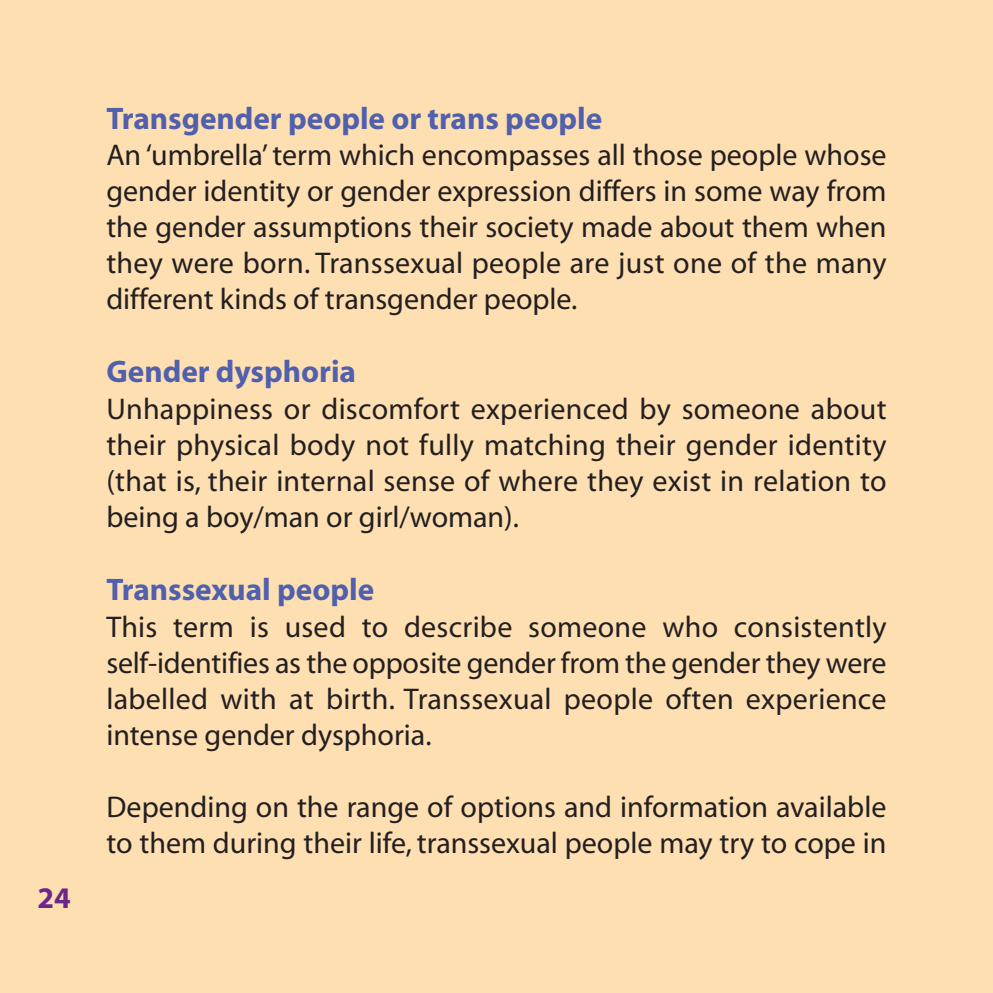
<style>
.page{position:relative;width:993px;height:993px;background:#fff}
.page>*{position:absolute;margin:0;border:0;box-sizing:border-box;transform-origin:0 0}
.t1{font:700 31.25px "Myriad";color:#5060ac}
.t2{font:30px/36px "Myriad";color:#231f20;text-align:justify}
.t3{font:700 30px "Myriad";color:#6c2789}
</style>
<div class="page">
<div style="left:0;top:0;width:992px;height:992px;background:#fedfb2"></div>
<hr style="left:992px;top:0;width:1px;height:992px;background:#fedfb2">
<p class="t3" style="left:37px;top:886px;width:35px">24</p>
<p class="t1" style="left:106px;top:106px;width:497px">Transgender people or trans people</p>
<p class="t2" style="left:106px;top:140px;width:781px">An ‘umbrella’ term which encompasses all those people whose gender identity or gender expression differs in some way from the gender assumptions their society made about them when they were born. Transsexual people are just one of the many different kinds of transgender people.</p>
<p class="t1" style="left:106px;top:360px;width:251px">Gender dysphoria</p>
<p class="t2" style="left:106px;top:393px;width:781px">Unhappiness or discomfort experienced by someone about their physical body not fully matching their gender identity (that is, their internal sense of where they exist in relation to being a boy/man or girl/woman).</p>
<p class="t1" style="left:106px;top:577px;width:269px">Transsexual people</p>
<p class="t2" style="left:106px;top:611px;width:781px">This term is used to describe someone who consistently self-identifies as the opposite gender from the gender they were labelled with at birth. Transsexual people often experience intense gender dysphoria.</p>
<p class="t2" style="left:106px;top:791px;width:781px">Depending on the range of options and information available to them during their life, transsexual people may try to cope in</p>
</div>
